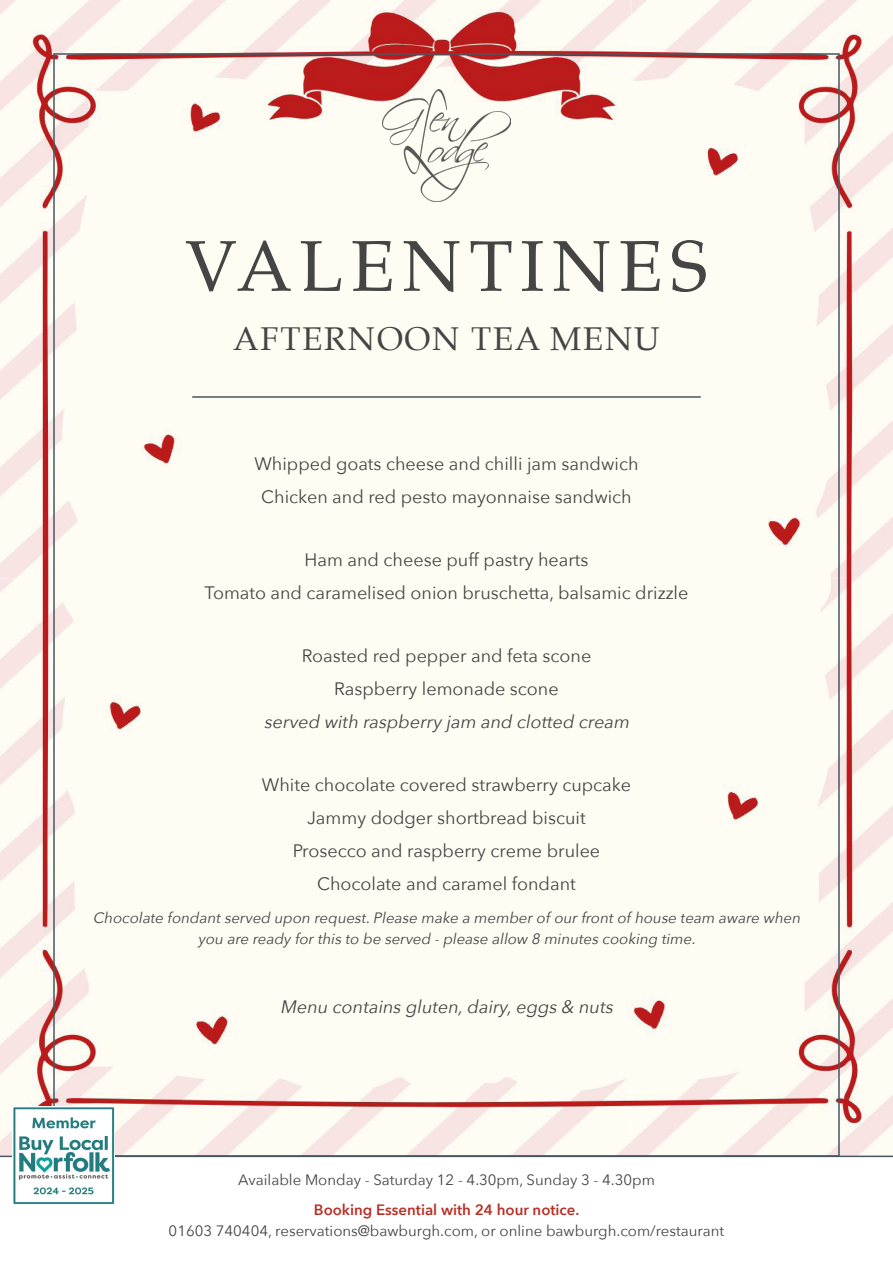
<style>
.page{position:relative;width:893px;height:1263px;background:#fff}
.page>*{position:absolute;margin:0;border:0;box-sizing:border-box;transform-origin:0 0}
.t1{font:72px "Palatino";letter-spacing:.1em;color:#454545}
.t2{font:33px "Palatino";letter-spacing:.05em;color:#454545}
.t3{font:18px "Avenir Next";color:#454545}
.t4{font:italic 18px "Avenir Next";color:#454545}
.t5{font:italic 15px/21px "Avenir Next";color:#454545;text-align:center}
.t6{font:15px "Avenir Next";color:#454545}
.t7{font:600 15px "Avenir Next";color:#b73027}
</style>
<div class="page">
<img style="left:0;top:0;width:893px;height:1155px">
<img style="left:382px;top:89px;width:129px;height:112px">
<hr style="left:0;top:1155px;width:893px;height:2px;background:#465762">
<img style="left:13px;top:1107px;width:102px;height:97px">
<hr style="left:192px;top:396px;width:509px;height:2px;background:#465762">
<p class="t1" style="left:185px;top:207px;width:524px">VALENTINES</p>
<p class="t2" style="left:233px;top:312px;width:428px">AFTERNOON TEA MENU</p>
<p class="t3" style="left:254px;top:448px;width:386px">Whipped goats cheese and chilli jam sandwich</p>
<p class="t3" style="left:261px;top:481px;width:372px">Chicken and red pesto mayonnaise sandwich</p>
<p class="t3" style="left:305px;top:544px;width:285px">Ham and cheese puff pastry hearts</p>
<p class="t3" style="left:205px;top:577px;width:485px">Tomato and caramelised onion bruschetta, balsamic drizzle</p>
<p class="t3" style="left:302px;top:640px;width:291px">Roasted red pepper and feta scone</p>
<p class="t3" style="left:334px;top:673px;width:226px">Raspberry lemonade scone</p>
<p class="t4" style="left:264px;top:706px;width:372px">served with raspberryjam and clotted cream</p>
<p class="t3" style="left:262px;top:769px;width:371px">White chocolate covered strawberry cupcake</p>
<p class="t3" style="left:307px;top:802px;width:280px">Jammy dodger shortbread biscuit</p>
<p class="t3" style="left:293px;top:835px;width:309px">Prosecco and raspberry creme brulee</p>
<p class="t3" style="left:317px;top:868px;width:260px">Chocolate and caramel fondant</p>
<p class="t5" style="left:93px;top:906px;width:713px">Chocolate fondantserved upon request.Please make a memberofourfrontofhouse team aware when you are readyforthisto be served -please allow 8 minutescooking time.</p>
<p class="t4" style="left:280px;top:991px;width:339px">Menu containsgluten,dairy,eggs&amp; nuts</p>
<p class="t6" style="left:238px;top:1167px;width:418px">Available Monday - Saturday 12 - 4.30pm, Sunday 3 - 4.30pm</p>
<p class="t7" style="left:314px;top:1197px;width:267px">Booking Essential with 24 hour notice.</p>
<p class="t6" style="left:169px;top:1218px;width:557px">01603 740404, reservations@bawburgh.com, or online bawburgh.com/restaurant</p>
</div>
